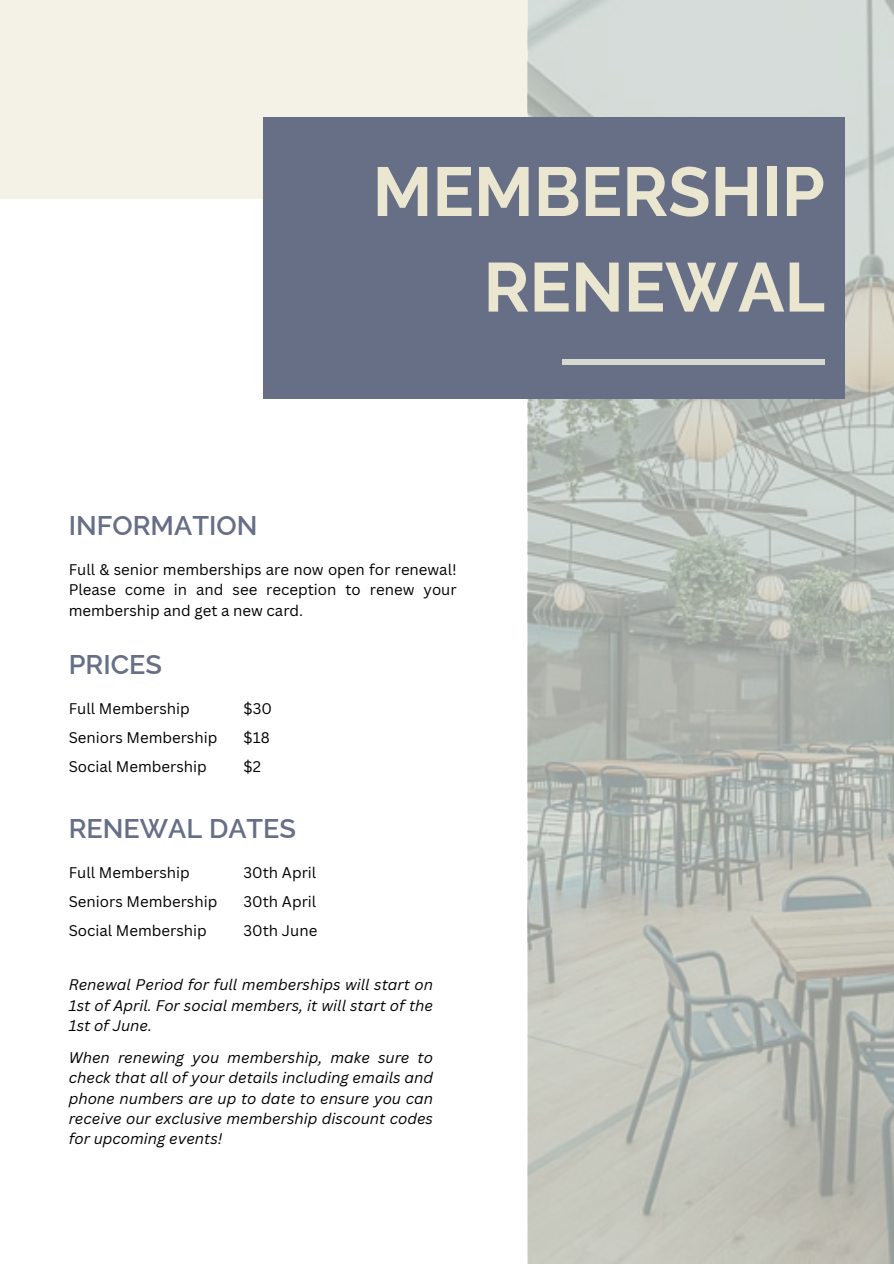
<style>
.page{position:relative;width:894px;height:1264px;background:#fff}
.page>*{position:absolute;margin:0;border:0;box-sizing:border-box;transform-origin:0 0}
.t1{font:700 69px/95.6px "Raleway";color:#eae6d0;text-align:right}
.t2{font:600 27px "Raleway";color:#666f86}
.t3{font:italic 15px/20.2px "Canva Sans";color:#000;text-align:justify}
.t4{font:15px/20.7px "Canva Sans";color:#000;text-align:justify}
</style>
<div class="page">
<div style="left:0;top:0;width:893px;height:199px;background:#f4f2e7"></div>
<img style="left:527px;top:0;width:366px;height:1263px">
<div style="left:263px;top:117px;width:581px;height:282px;background:#666f86"></div>
<div style="left:562px;top:359px;width:262px;height:6px;background:#d5d9d2"></div>
<h2 class="t2" style="left:69px;top:510px;width:190px">INFORMATION</h2>
<p class="t1" style="left:372px;top:144px;width:453px">MEMBERSHIP<br>RENEWAL</p>
<h1 class="t4" style="left:69px;top:558px;width:389px">Full &amp; senior memberships are now open for renewal!<br>Please come in and see reception to renew your membership and get a new card.</h1>
<p class="t2" style="left:69px;top:648px;width:95px">PRICES</p>
<h2 class="t4" style="left:69px;top:697px;width:122px">Full Membership</h2>
<p class="t4" style="left:69px;top:726px;width:150px">Seniors Membership</p>
<p class="t4" style="left:69px;top:756px;width:140px">Social Membership</p>
<p class="t4" style="left:243px;top:697px;width:30px">$30</p>
<p class="t4" style="left:243px;top:726px;width:28px">$18</p>
<p class="t4" style="left:243px;top:756px;width:19px">$2</p>
<p class="t2" style="left:69px;top:812px;width:229px">RENEWAL DATES</p>
<h2 class="t4" style="left:69px;top:861px;width:122px">Full Membership</h2>
<p class="t4" style="left:69px;top:890px;width:150px">Seniors Membership</p>
<p class="t4" style="left:69px;top:919px;width:140px">Social Membership</p>
<p class="t4" style="left:243px;top:861px;width:74px">30th April</p>
<p class="t4" style="left:243px;top:890px;width:74px">30th April</p>
<p class="t4" style="left:243px;top:919px;width:75px">30th June</p>
<p class="t3" style="left:69px;top:974px;width:366px">Renewal Period for full memberships will start on 1st of April. For social members, it will start of the 1st of June.</p>
<p class="t3" style="left:69px;top:1047px;width:366px">When renewing you membership, make sure to check that all of your details including emails and phone numbers are up to date to ensure you can receive our exclusive membership discount codes for upcoming events!</p>
</div>
